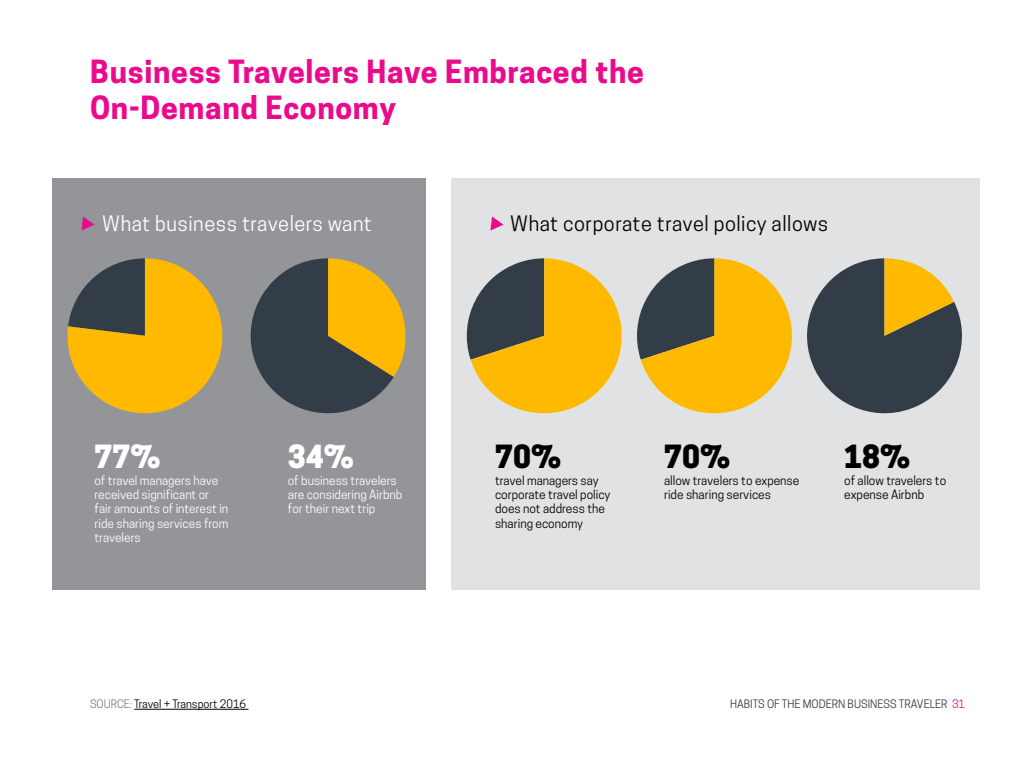
<style>
.page{position:relative;width:1024px;height:768px;background:#fff}
.page>*{position:absolute;margin:0;border:0;box-sizing:border-box;transform-origin:0 0}
.t1{font:700 30px/36px "Cooper Hewitt";letter-spacing:.025em;color:#ea0b8c}
.t2{font:800 30px "Cooper Hewitt";color:#000}
.t3{font:800 30px "Cooper Hewitt";color:#fff}
.t4{font:20px "Cooper Hewitt";letter-spacing:.025em;color:#000}
.t5{font:20px "Cooper Hewitt";letter-spacing:.025em;color:#fff}
.t6{font:12px/14.4px "Cooper Hewitt";color:#fff}
.t7{font:12px/14.4px "Cooper Hewitt";color:#000}
.t8{font:11px "Cooper Hewitt";color:#333d47}
.t9{font:11px "Cooper Hewitt";color:#000}
.s1{color:#808080}
.s2{color:#ea0b8c}
</style>
<div class="page">
<div style="left:52px;top:178px;width:374px;height:412px;background:#939598"></div>
<div style="left:451px;top:178px;width:529px;height:412px;background:#e1e2e3"></div>
<svg style="left:81px;top:216px;width:14px;height:15px"></svg>
<svg style="left:490px;top:216px;width:14px;height:15px"></svg>
<hr style="left:134px;top:709px;width:114px;height:1px;background:#000">
<svg style="left:67px;top:258px;width:155px;height:155px"></svg>
<svg style="left:637px;top:258px;width:325px;height:156px"></svg>
<svg style="left:250px;top:258px;width:156px;height:156px"></svg>
<svg style="left:466px;top:258px;width:156px;height:155px"></svg>
<h1 class="t1" style="left:90px;top:53px;width:555px">Business Travelers Have Embraced the<br>On-Demand Economy</h1>
<h2 class="t5" style="left:102px;top:212px;width:271px">What business travelers want</h2>
<h2 class="t4" style="left:510px;top:212px;width:319px">What corporate travel policy allows</h2>
<h1 class="t3" style="left:95px;top:439px;width:67px">77%</h1>
<p class="t6" style="left:95px;top:473px;width:135px">of travel managers have received significant or fair amounts of interest in ride sharing services from travelers</p>
<h1 class="t3" style="left:288px;top:439px;width:67px">34%</h1>
<p class="t6" style="left:288px;top:473px;width:116px">of business travelers are considering Airbnb for their next trip</p>
<h1 class="t2" style="left:495px;top:439px;width:67px">70%</h1>
<p class="t7" style="left:495px;top:473px;width:117px">travel managers say corporate travel policy does not address the sharing economy</p>
<h1 class="t2" style="left:664px;top:439px;width:67px">70%</h1>
<p class="t7" style="left:664px;top:473px;width:137px">allow travelers to expense ride sharing services</p>
<h1 class="t2" style="left:844px;top:439px;width:67px">18%</h1>
<p class="t7" style="left:844px;top:473px;width:103px">of allow travelers to expense Airbnb</p>
<p class="t9" style="left:90px;top:698px;width:158px"><span class="s1">SOURCE:</span> Travel + Transport 2016</p>
<p class="t8" style="left:730px;top:698px;width:237px">HABITS OF THE MODERN BUSINESS TRAVELER <span class="s2">31</span></p>
</div>
